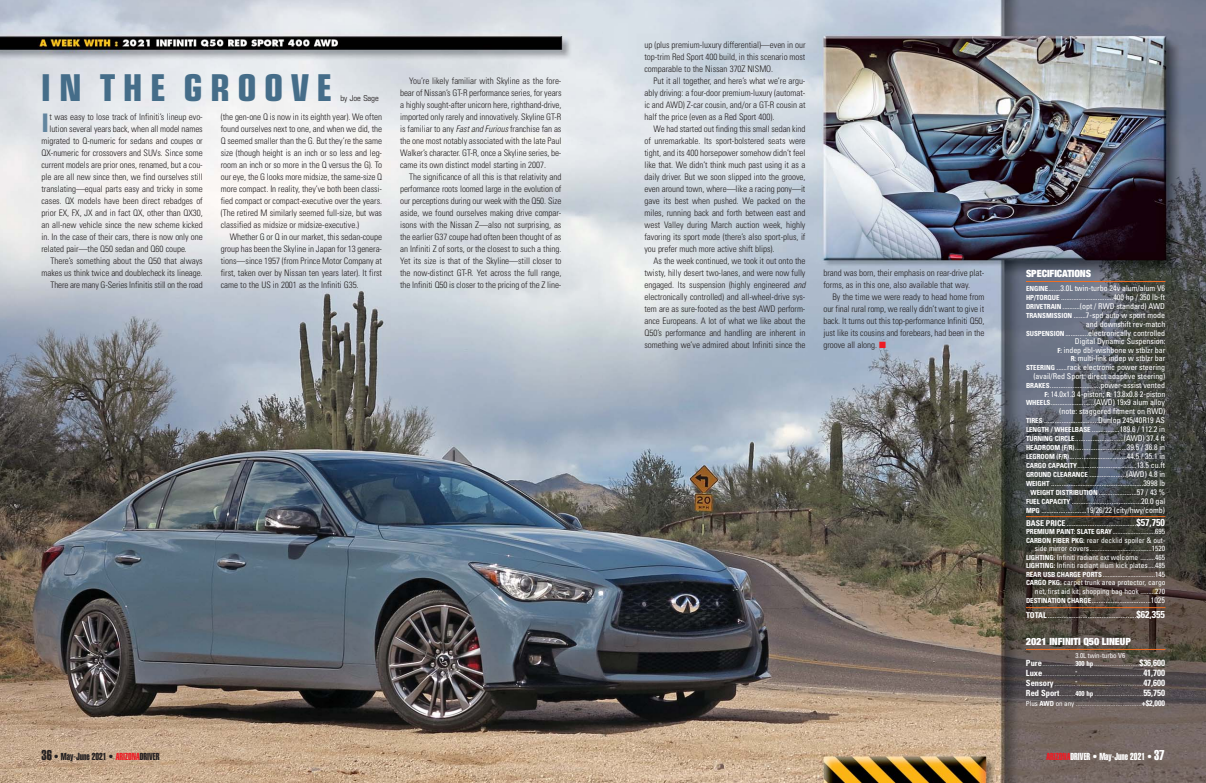
<style>
.page{position:relative;width:1206px;height:783px;background:#fff}
.page>*{position:absolute;margin:0;border:0;box-sizing:border-box;transform-origin:0 0}
.t1{font:700 condensed 37px "Eurostile";letter-spacing:.2em;color:#456d89}
.t2{font:700 condensed 25.5px "Eurostile";color:#62859f}
.t3{font:900 expanded 10px "Helvetica Neue";letter-spacing:-.005em;color:#fff}
.t4{font:10px "Helvetica Extra Compressed";color:#231f20}
.t5{font:10px "Helvetica Extra Compressed";color:#fff}
.t6{font:300 condensed 9px/12px "Univers";letter-spacing:-.005em;color:#231f20;text-align:justify}
.t7{font:condensed 8px/8.9px "Univers";letter-spacing:-.005em;color:#fff;text-align:right}
.t8{font:300 condensed 8px/10px "Univers";color:#fff;text-align:justify}
.t9{font:condensed 8px "Eurostile";color:#231f20}
.t10{font:condensed 7.5px/8.5px "Univers";letter-spacing:-.005em;color:#fff;text-align:right}
.t11{font:condensed 7px "Univers";letter-spacing:-.005em;color:#fff}
.s1{font-style:italic}
.s2{color:#ed1c24}
.s3{font-weight:700;font-size:7px}
.s4{font-weight:700}
.s5{font-weight:700;font-size:10px}
.s6{font-weight:700;font-size:8.5px}
.s7{font-weight:700;font-size:9px}
.s8{font-weight:400;font-size:7px}
.s9{font-size:14px}
</style>
<div class="page">
<img style="left:603px;top:0;width:603px;height:783px">
<img style="left:0;top:0;width:603px;height:783px">
<hr style="left:1026px;top:281px;width:139px;height:1px;background:#f36f21">
<hr style="left:1026px;top:516px;width:139px;height:1px;background:#f36f21">
<hr style="left:1026px;top:607px;width:139px;height:1px;background:#f36f21">
<hr style="left:1026px;top:649px;width:140px;height:1px;background:#f36f21">
<h1 class="t1" style="left:40px;top:74px;width:293px">IN THE GROOVE</h1>
<p class="t9" style="left:340px;top:95px;width:40px">by Joe Sage</p>
<h2 class="t2" style="left:42px;top:114px;width:9px">I</h2>
<p class="t6" style="left:50px;top:112px;width:155px">t was easy to lose track of Infiniti’s lineup evo-</p>
<p class="t6" style="left:50px;top:124px;width:155px">lution several years back, when all model names</p>
<p class="t6" style="left:41px;top:136px;width:163px">mi grated to Q-numeric for sedans and coupes or</p>
<p class="t6" style="left:41px;top:148px;width:163px">QX-numeric for crossovers and SUVs. Since some</p>
<p class="t6" style="left:41px;top:160px;width:163px">current models are prior ones, renamed, but a cou-</p>
<p class="t6" style="left:41px;top:172px;width:163px">ple are all new since then, we find ourselves still</p>
<p class="t6" style="left:41px;top:184px;width:163px">translating—equal parts easy and tricky in some</p>
<p class="t6" style="left:41px;top:196px;width:163px">cases. QX models have been direct rebadges of</p>
<p class="t6" style="left:41px;top:208px;width:163px">pri or EX, FX, JX and in fact QX, other than QX30,</p>
<p class="t6" style="left:41px;top:220px;width:163px">an all-new vehicle since the new scheme kicked</p>
<p class="t6" style="left:41px;top:232px;width:163px">in. In the case of their cars, there is now only one</p>
<p class="t6" style="left:41px;top:244px;width:147px">related pair—the Q50 sedan and Q60 coupe.</p>
<p class="t6" style="left:50px;top:256px;width:154px">There’s something about the Q50 that always</p>
<p class="t6" style="left:41px;top:268px;width:163px">makes us think twice and doublecheck its lineage.</p>
<p class="t6" style="left:50px;top:280px;width:154px">There are many G-Series Infinitis still on the road</p>
<p class="t6" style="left:221px;top:112px;width:163px">(the gen-one Q is now in its eighth year). We of ten found ourselves next to one, and when we did, the Q seemed smaller than the G. But they’re the same size (though height is an inch or so less and leg - room an inch or so more in the Q versus the G). To our eye, the G looks more midsize, the same-size Q more compact. In reality, they’ve both been classi&shy;fied compact or compact-ex ec u tive over the years. (The re tired M similarly seemed full-size, but was clas sified as midsize or midsize-executive.)</p>
<p class="t6" style="left:221px;top:232px;width:163px;text-indent:9px">Whether G or Q in our market, this sedan-coupe group has been the Skyline in Japan for 13 genera - tions —since 1957 (from Prince Motor Company at first, tak en over by Nissan ten years later). It first came to the US in 2001 as the Infiniti G35.</p>
<p class="t6" style="left:400px;top:76px;width:163px;text-indent:9px">You’re likely familiar with Skyline as the fore&shy;bear of Nissan’s GT-R performance series, for years a highly sought-after unicorn here, righthand-drive, imported only rarely and innovatively. Skyline GT-R is fam iliar to any <span class="s1">Fastand Furious</span>franchise fan as the one most notably associated with the late Paul Walker’s character. GT-R, once a Skyline series, be - came its own distinct model starting in 2007.</p>
<p class="t6" style="left:400px;top:172px;width:163px;text-indent:9px">The significance of all this is that relativity and performance roots loomed large in the evolution of our perceptions during our week with the Q50. Size aside, we found ourselves making drive compar&shy;isons with the Nissan Z—also not surprising, as the earlier G37 coupe had often been thought of as an Infiniti Z of sorts, or the closest to such a thing.<br>Yet its size is that of the Skyline—still closer to the now-distinct GT-R. Yet across the full range, the Infiniti Q50 is closer to the pricing of the Z line-</p>
<p class="t6" style="left:644px;top:40px;width:163px">up (plus premium-luxury differential)—even in our top-trim Red Sport 400 build, in this scenario most comparable to the Nissan 370Z NISMO.</p>
<p class="t6" style="left:644px;top:76px;width:163px;text-indent:9px">Put it all together, and here’s what we’re argu - ably driving: a four-door premium-luxury (automat&shy;ic and AWD) Z-car cousin, and/or a GT-R cousin at half the price (even as a Red Sport 400).</p>
<p class="t6" style="left:644px;top:124px;width:163px;text-indent:9px">We had started out finding this small sedan kind of unremarkable. Its sport-bolstered seats were tight, and its 400 horsepower somehow didn’t feel like that. We didn’t think much past using it as a daily driver. But we soon slipped into the groove, even around town, where—like a racing pony—it gave its best when pushed. We packed on the miles, running back and forth between east and west Valley during March auction week, highly favoring its sport mode (there’s also sport-plus, if you prefer much more active shift blips).</p>
<p class="t6" style="left:644px;top:256px;width:164px;text-align:left;text-indent:9px">As the week continued, we took it out onto the twisty, hilly desert two-lanes, and were now fully engaged. Its suspension (highly engineered <span class="s1">and </span>electronically controlled) and all-wheel-drive sys&shy;tem are as sure-footed as the best AWD perform&shy;ance Europeans. A lot of what we like about the Q50’s performance and handling are inherent in something we’ve admired about Infiniti since the</p>
<p class="t6" style="left:824px;top:268px;width:162px">brand was born, their emphasis on rear-drive plat&shy;forms, as in this one, also available that way.</p>
<p class="t6" style="left:824px;top:292px;width:163px;text-indent:9px">By the time we were ready to head home from our final rural romp, we really didn’t want to give it back. It turns out this top-performance Infiniti Q50, just like its cousins and forebears, had been in the groove all along. <span class="s2">■</span></p>
<p class="t3" style="left:1026px;top:270px;width:67px">SPECIFICATIONS</p>
<p class="t7" style="left:1026px;top:285px;width:141px"><span class="s3">ENGINE</span>.......3.0L twin-turbo 24v alum/alum V6<br><span class="s3">HP/TORQUE</span> ..............................400 hp / 350 lb-ft <span class="s3">DRIVETRAIN</span> ..........(opt / RWD standard) AWD <span class="s3">TRANSMISSION</span> .......7-spd auto w sport mode and downshift rev-match <span class="s3">SUSPENSION</span>.............electronically controlled Digital Dynamic Suspension:<br><span class="s3">F:</span> indep dbl-wishbone w stblzr bar<br><span class="s3">R:</span> multi-link indep w stblzr bar<br><span class="s3">STEERING</span> ......rack electronic power steering (avail/Red Sport: direct adaptive steering)<br><span class="s3">BRAKES</span>.............................power-assist vented <span class="s3">F:</span> 14.0x1.3 4-piston; <span class="s3">R:</span> 13.8x0.8 2-piston <span class="s3">WHEELS</span>.........................(AWD) 19x9 alum alloy (note: staggered fitment on RWD)<br><span class="s3">TIRES</span> ...............................Dunlop 245/40R19 AS <span class="s3">LENGTH / WHEELBASE</span> ................189.6 / 112.2 in <span class="s3">TURNING CIRCLE</span>............................(AWD) 37.4 ft <span class="s3">HEADROOM (F/R)</span>..............................39.5 / 36.8 in <span class="s3">LEGROOM (F/R)</span>.................................44.5 / 35.1 in <span class="s3">CARGO CAPACITY</span>..................................13.5 cu.ft <span class="s3">GROUND CLEARANCE</span> .....................(AWD) 4.8 in <span class="s3">WEIGHT</span> .....................................................3998 lb <span class="s3">WEIGHT DISTRIBUTION</span>......................57 / 43 % <span class="s3">FUEL CAPACITY</span> ........................................20.0 gal <span class="s3">MPG</span> ..........................19/26/22 (city/hwy/comb)</p>
<p class="t7" style="left:1026px;top:519px;width:141px"><span class="s4">BASE PRICE</span> ........................................<span class="s5">$57,750</span></p>
<p class="t10" style="left:1026px;top:528px;width:141px"><span class="s3">PREMIUM PAINT: SLATE GRAY</span>..........................695<br><span class="s3">CARBON FIBER PKG:</span> rear decklid spoiler &amp; out&shy;side mirror covers......................................1520<br><span class="s3">LIGHTING:</span> Infiniti radiant ext welcome .........465<br><span class="s3">LIGHTING:</span> Infiniti radiant illum kick plates ....485<br><span class="s3">REAR USB CHARGE PORTS</span>................................145<br><span class="s3">CARGO PKG:</span> carpet trunk area protector, cargo net, first aid kit, shopping bag hook .........270</p>
<p class="t7" style="left:1026px;top:593px;width:141px;line-height:15px;text-align:left"><span class="s3">DESTINATION CHARGE</span>..................................1025<br><span class="s4">TOTAL</span> ...................................................<span class="s5">$62,355</span></p>
<p class="t3" style="left:1026px;top:638px;width:106px">2021 INFINITI Q50 LINEUP</p>
<p class="t11" style="left:1075px;top:653px;width:51px">3.0L twin-turbo V6</p>
<p class="t8" style="left:1026px;top:659px;width:141px"><span class="s6">Pure</span>...................<span class="s3">300 hp</span>..........................<span class="s7">$36,600<br></span><span class="s6">Luxe</span>...................<span class="s8">"</span>......................................<span class="s7">41,700<br></span><span class="s6">Sensory</span> ............<span class="s8">"</span>......................................<span class="s7">47,600<br></span><span class="s6">Red Sport</span>.........<span class="s3">400 hp</span> ............................<span class="s7">55,750<br></span><span class="s8">Plus</span> <span class="s3">AWD</span> <span class="s8">on any</span> ......................................<span class="s4">+$2,000</span></p>
<p class="t4" style="left:42px;top:753px;width:120px"><span class="s9">36</span> • May-June 2021 • <span class="s2">ARIZONA</span>DRIVER</p>
<p class="t5" style="left:1046px;top:753px;width:120px"><span class="s2">ARIZONA</span>DRIVER • May-June 2021 • <span class="s9">37</span></p>
</div>
